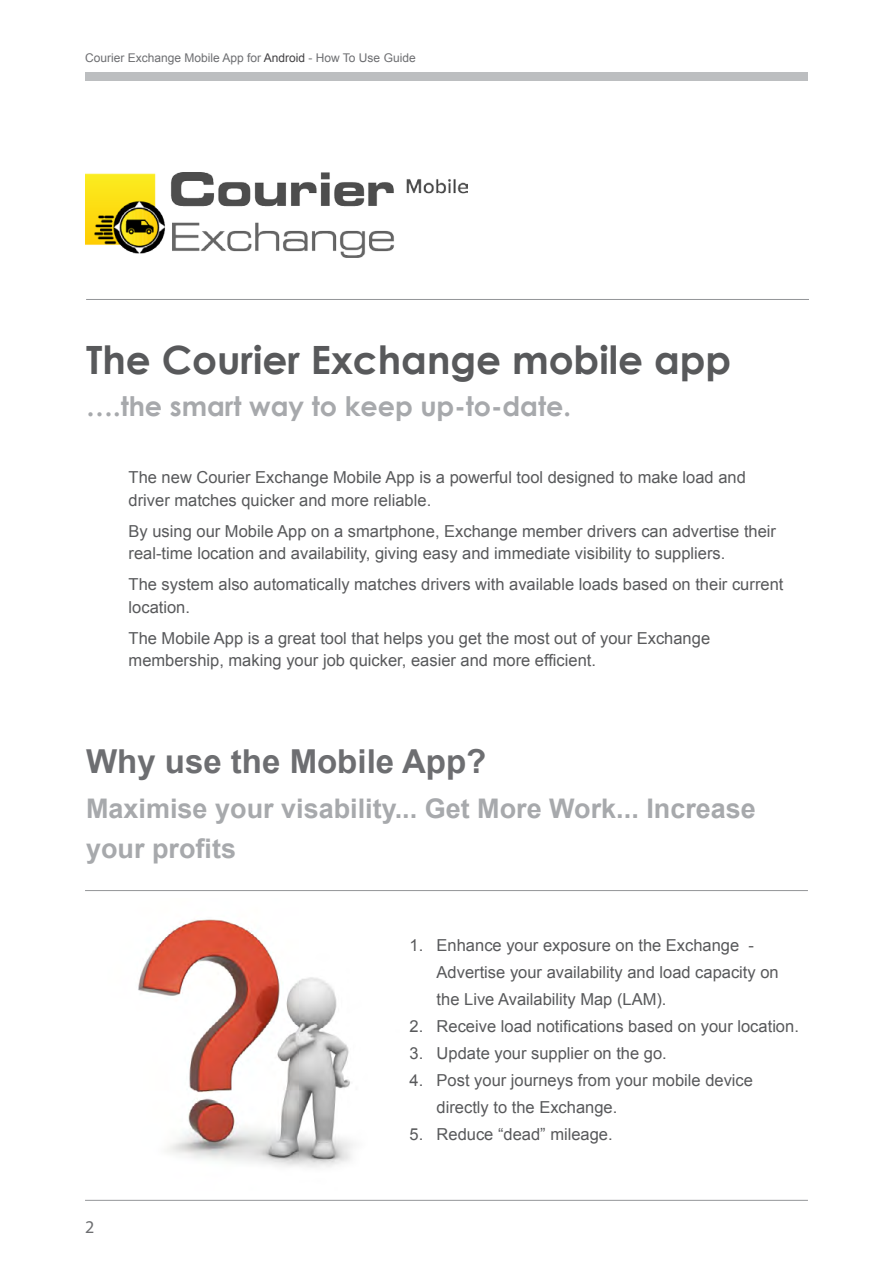
<style>
.page{position:relative;width:893px;height:1263px;background:#fff}
.page>*{position:absolute;margin:0;border:0;box-sizing:border-box;transform-origin:0 0}
.t1{font:700 39px "Century Gothic";color:#58595b}
.t2{font:700 33px "Arial";color:#6d6e71}
.t3{font:700 27px/39.6px "Arial";color:#a7a9ac}
.t4{font:700 27px "Century Gothic";color:#a7a9ac}
.t5{font:18px "Myriad Pro";color:#6d6e71}
.t6{font:16.5px/22.5px "Arial";color:#58595b}
.t7{font:12px "Arial";color:#6d6e71}
.s1{color:#414042}
</style>
<div class="page">
<hr style="left:85px;top:1200px;width:723px;height:1px;background:#939598">
<div style="left:85px;top:72px;width:723px;height:9px;background:#bcbec0"></div>
<img style="left:85px;top:172px;width:383px;height:85px">
<hr style="left:86px;top:299px;width:723px;height:1px;background:#939598">
<img style="left:138px;top:919px;width:215px;height:249px">
<hr style="left:85px;top:890px;width:723px;height:1px;background:#939598">
<p class="t7" style="left:85px;top:49px;width:332px">Courier Exchange Mobile App for <span class="s1">Android</span> - How To Use Guide</p>
<h1 class="t1" style="left:86px;top:330px;width:647px">The Courier Exchange mobile app</h1>
<h3 class="t4" style="left:86px;top:385px;width:486px">….the smart way to keep up-to-date.</h3>
<p class="t6" style="left:129px;top:466px;width:619px">The new Courier Exchange Mobile App is a powerful tool designed to make load and driver matches quicker and more reliable.</p>
<p class="t6" style="left:129px;top:520px;width:649px">By using our Mobile App on a smartphone, Exchange member drivers can advertise their real-time location and availability, giving easy and immediate visibility to suppliers.</p>
<p class="t6" style="left:129px;top:573px;width:656px">The system also automatically matches drivers with available loads based on their current location.</p>
<p class="t6" style="left:129px;top:627px;width:583px">The Mobile App is a great tool that helps you get the most out of your Exchange membership, making your job quicker, easier and more efficient.</p>
<h2 class="t2" style="left:86px;top:738px;width:402px">Why use the Mobile App?</h2>
<h3 class="t3" style="left:86px;top:789px;width:671px">Maximise your visability... Get More Work... Increase your profits</h3>
<p class="t5" style="left:85px;top:1216px;width:11px">2</p>
<p class="t6" style="left:437px;top:932px;width:344px;line-height:27px;text-indent:-27px">1. Enhance your exposure on the Exchange -<br>Advertise your availability and load capacity on the Live Availability Map (LAM).</p>
<p class="t6" style="left:410px;top:1015px;width:391px">2. Receive load notifications based on your location.</p>
<p class="t6" style="left:410px;top:1042px;width:259px">3. Update your supplier on the go.</p>
<p class="t6" style="left:437px;top:1067px;width:318px;line-height:27px;text-indent:-27px">4. Post your journeys from your mobile device directly to the Exchange.</p>
<p class="t6" style="left:410px;top:1123px;width:205px">5. Reduce “dead” mileage.</p>
</div>
